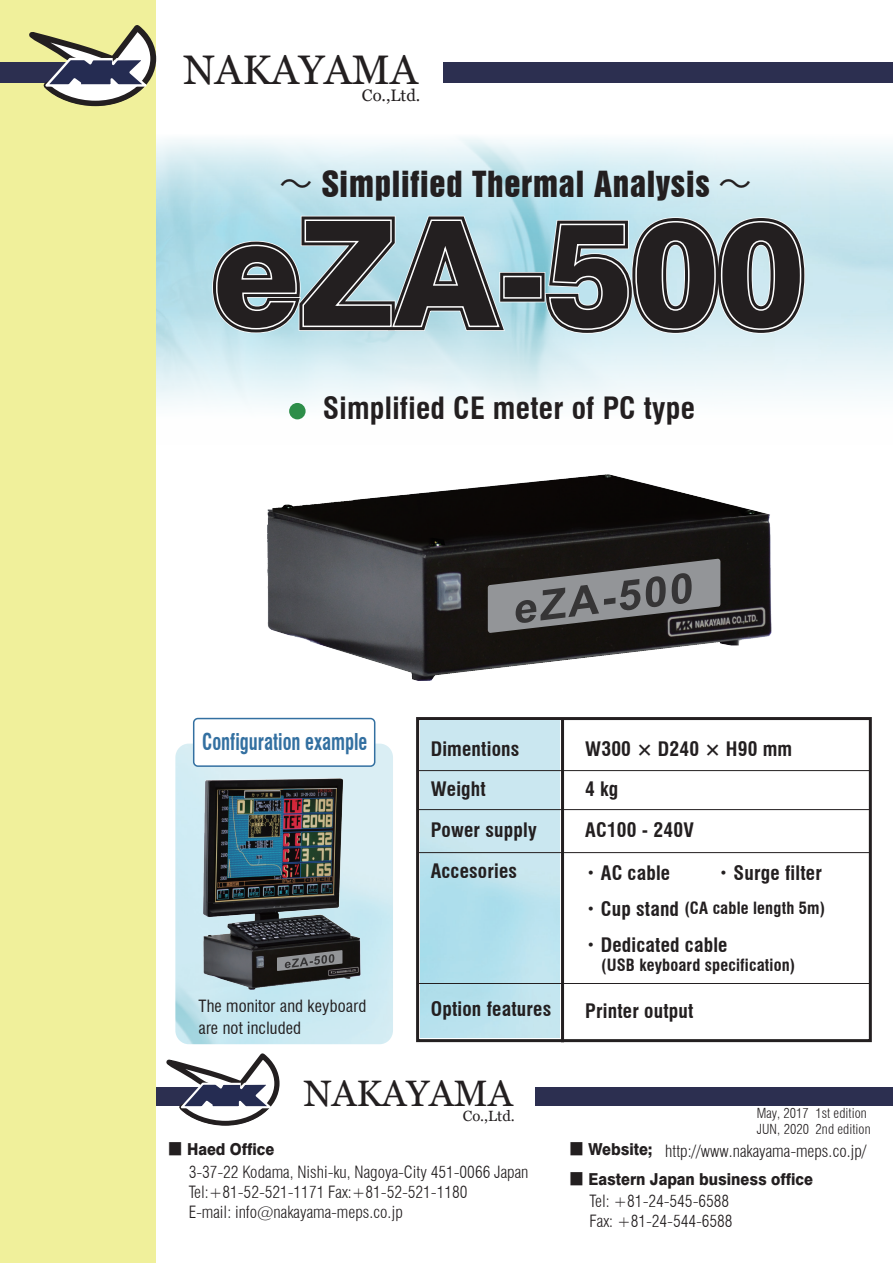
<style>
.page{position:relative;width:893px;height:1263px;background:#fff}
.page>*{position:absolute;margin:0;border:0;box-sizing:border-box;transform-origin:0 0}
.t1{font:800 147.45px "Swiss 721 BT";letter-spacing:-.01em;color:#231f20}
.t2{font:41.25px "Georgia";color:#231f20}
.t3{font:36.75px "Georgia";color:#231f20}
.t4{font:33px "Swiss 921 BT Regular A";letter-spacing:.025em;color:#231f20}
.t5{font:700 condensed 30px "Swiss 721 BT";letter-spacing:.01em;color:#231f20}
.t6{font:700 condensed 22.65px "Swiss 721 BT";color:#3370a1;scale:.82 1}
.t7{font:700 condensed 19.5px/40.5px "Swiss 721 BT";letter-spacing:.01em;color:#231f20}
.t8{font:16.65px "Georgia";color:#231f20}
.t9{font:300 condensed 16.5px/22.8px "Swiss 721 BT";color:#231f20}
.t10{font:700 condensed 16.5px "Swiss 721 BT";letter-spacing:.01em;color:#231f20}
.t11{font:800 16.5px/22.2px "Swiss 721 BT";color:#231f20;scale:.9 1}
.t12{font:condensed 16.5px "Swiss 721 BT";letter-spacing:.01em;color:#231f20}
.t13{font:14.85px "Georgia";color:#231f20}
.t14{font:300 condensed 13.5px/15.8px "Swiss 721 BT";letter-spacing:.005em;color:#231f20}
.s1{font-family:"Koz Go Pr 6 N"}
.s2{font-family:"Koz Go Pro";font-weight:400;font-stretch:normal}
.s3{font-weight:800;font-stretch:normal}
.s4{font-family:"Koz Go Pro";font-weight:400;font-stretch:normal;font-size:19.5px}
.s5{font-size:19.5px}
.s6{font-family:"Koz Go Pro";font-weight:400}
.s7{font-weight:300;font-stretch:condensed}
</style>
<div class="page">
<svg style="left:156px;top:1053px;width:124px;height:73px"></svg>
<div style="left:535px;top:1087px;width:358px;height:18px;background:#2c2f50"></div>
<svg style="left:156px;top:137px;width:737px;height:283px"></svg>
<img style="left:175px;top:743px;width:218px;height:301px">
<div style="left:194px;top:718px;width:181px;height:48px;background:#fff;border-radius:4px"></div>
<div style="left:193px;top:718px;width:182px;height:49px;border:2px solid #3370a1;border-radius:4px"></div>
<div style="left:416px;top:717px;width:456px;height:325px;border:3px solid #231f20"></div>
<div style="left:289px;top:403px;width:17px;height:16px;background:#2d8e49;border-radius:50%"></div>
<div style="left:499px;top:272px;width:46px;height:30px;border:9px solid #fff"></div>
<div style="left:500px;top:273px;width:45px;height:29px;border:8px solid #231f20"></div>
<svg style="left:208px;top:211px;width:303px;height:127px;background:#99b4bc"></svg>
<div style="left:503px;top:276px;width:39px;height:23px;border:2px solid #fff"></div>
<svg style="left:540px;top:213px;width:270px;height:126px;background:#a2b5bb"></svg>
<hr style="left:418px;top:809px;width:452px;height:1px;background:#231f20">
<hr style="left:418px;top:770px;width:452px;height:1px;background:#231f20">
<hr style="left:418px;top:852px;width:452px;height:1px;background:#231f20">
<hr style="left:418px;top:983px;width:452px;height:1px;background:#231f20">
<hr style="left:561px;top:718px;width:3px;height:324px;background:#231f20">
<img style="left:204px;top:779px;width:157px;height:211px">
<svg style="left:277px;top:950px;width:66px;height:21px"></svg>
<img style="left:268px;top:474px;width:504px;height:207px">
<svg style="left:488px;top:559px;width:233px;height:74px;background:#5d5d5e"></svg>
<div style="left:0;top:0;width:156px;height:1263px;background:#f0f09b"></div>
<div style="left:0;top:63px;width:96px;height:20px;background:#2c2f50"></div>
<svg style="left:14px;top:25px;width:143px;height:82px"></svg>
<div style="left:443px;top:63px;width:450px;height:20px;background:#2c2f50"></div>
<h2 class="t2" style="left:183px;top:45px;width:236px">NAKAYAMA</h2>
<p class="t8" style="left:362px;top:85px;width:60px">Co.,Ltd.</p>
<h3 class="t4" style="left:280px;top:162px;width:473px"><span class="s1">～</span> Simplified Thermal Analysis <span class="s1">～</span></h3>
<h1 class="t1" style="left:212px;top:184px;width:594px">eZA-500</h1>
<h3 class="t5" style="left:323px;top:390px;width:374px">Simplified CE meter of PC type</h3>
<h3 class="t6" style="left:202px;top:728px;width:203px">Configuration example</h3>
<p class="t7" style="left:431px;top:729px;width:107px">Dimentions<br>Weight<br>Power supply<br>Accesories</p>
<p class="t12" style="left:198px;top:995px;width:169px">The monitor and keyboard</p>
<p class="t7" style="left:431px;top:988px;width:122px">Option features</p>
<p class="t12" style="left:198px;top:1018px;width:104px">are not included</p>
<h3 class="t3" style="left:303px;top:1071px;width:211px">NAKAYAMA</h3>
<p class="t13" style="left:463px;top:1107px;width:54px">Co.,Ltd.</p>
<p class="t9" style="left:189px;top:1138px;width:341px;text-indent:-21px"><span class="s2">■</span> <span class="s3">Haed Office<br></span>3-37-22 Kodama, Nishi-ku, Nagoya-City 451-0066 Japan</p>
<p class="t9" style="left:189px;top:1182px;width:280px;line-height:19.8px">Tel:+81-52-521-1171 Fax:+81-52-521-1180<br>E-mail: info@nakayama-meps.co.jp</p>
<p class="t7" style="left:585px;top:729px;width:208px">W300 × D240 × H90 mm<br>4 kg<br>AC100 - 240V</p>
<p class="t7" style="left:714px;top:852px;width:110px"><span class="s2">・</span>Surge filter</p>
<p class="t7" style="left:581px;top:852px;width:91px"><span class="s2">・</span>AC cable</p>
<p class="t10" style="left:581px;top:898px;width:246px"><span class="s4">・</span><span class="s5">Cup stand</span> (CA cable length 5m)</p>
<p class="t7" style="left:581px;top:924px;width:148px"><span class="s2">・</span>Dedicated cable</p>
<p class="t10" style="left:601px;top:955px;width:196px">(USB keyboard specification)</p>
<p class="t7" style="left:585px;top:991px;width:110px">Printer output</p>
<p class="t14" style="left:757px;top:1105px;width:115px">May, 2017 1st edition<br>JUN, 2020 2nd edition</p>
<p class="t9" style="left:569px;top:1139px;width:299px"><span class="s2">■</span> <span class="s3">Website;</span> http://www.nakayama-meps.co.jp/</p>
<p class="t11" style="left:590px;top:1168px;width:250px;text-indent:-20px"><span class="s6">■</span> Eastern Japan business office<br><span class="s7">Tel: +81-24-545-6588</span></p>
<p class="t9" style="left:590px;top:1209px;width:145px">Fax: +81-24-544-6588</p>
</div>
